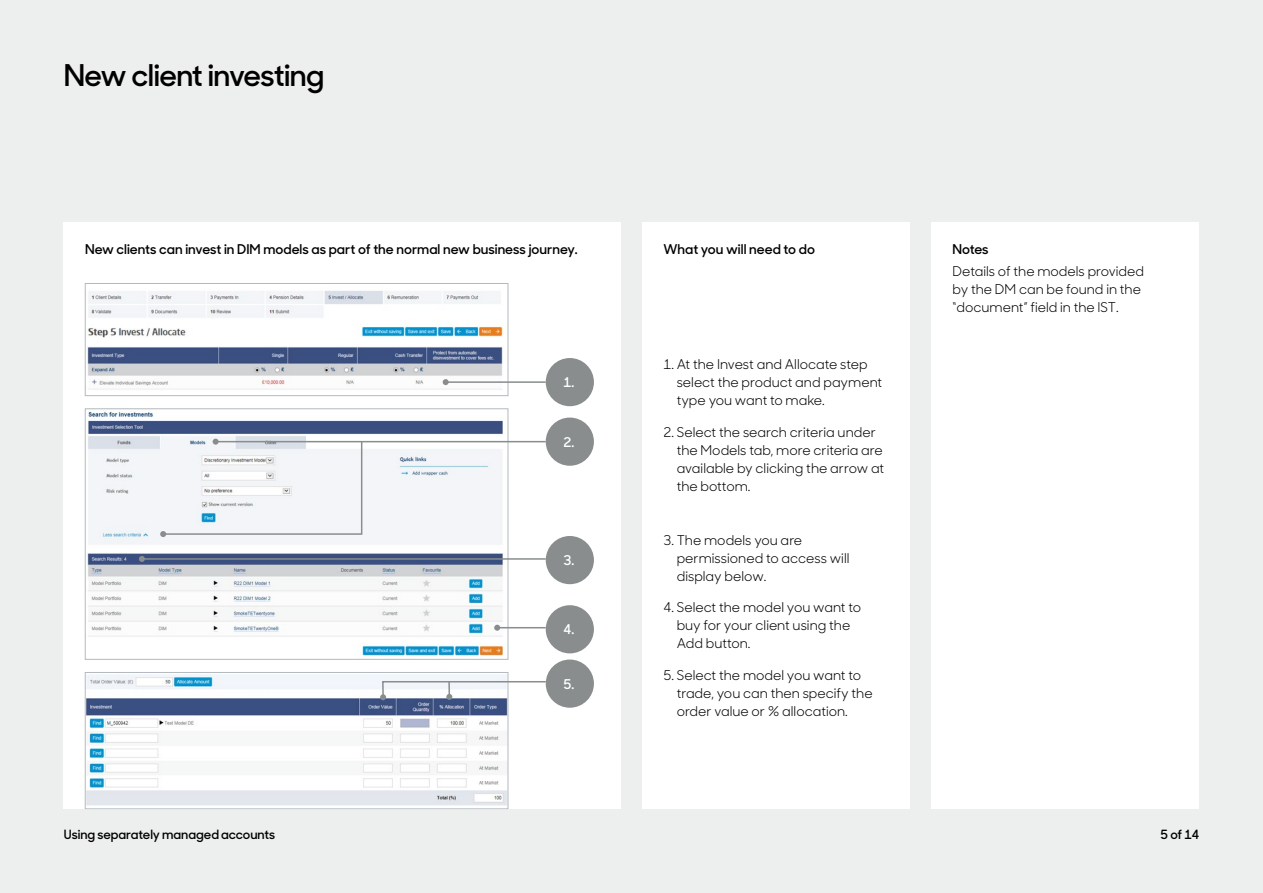
<style>
.page{position:relative;width:1263px;height:893px;background:#edeeee}
.page>*{position:absolute;margin:0;border:0;box-sizing:border-box;transform-origin:0 0}
.t1{font:600 30px "Sharp Sans Display No 1";letter-spacing:-.02em;color:#000}
.t2{font:13.5px/18px "Sharp Sans Display No 1";color:#000}
.t3{font:600 13.5px "Sharp Sans Display No 1";color:#000}
.t4{font:600 13.5px "Sharp Sans Display No 1";color:#fff}
.t5{font:600 12.75px "Sharp Sans Display No 1";color:#000}
</style>
<div class="page">
<div style="left:64px;top:223px;width:557px;height:586px;background:#fff"></div>
<div style="left:642px;top:223px;width:268px;height:586px;background:#fff"></div>
<div style="left:931px;top:223px;width:268px;height:586px;background:#fff"></div>
<img style="left:87px;top:291px;width:416px;height:99px">
<div style="left:85px;top:283px;width:423px;height:113px;border:1px solid #b2babf"></div>
<img style="left:87px;top:411px;width:419px;height:245px">
<div style="left:85px;top:409px;width:423px;height:250px;border:1px solid #b2babf"></div>
<img style="left:87px;top:674px;width:419px;height:132px">
<div style="left:85px;top:672px;width:423px;height:137px;border:1px solid #b2babf"></div>
<hr style="left:446px;top:381px;width:100px;height:2px;background:#898d8d">
<svg style="left:443px;top:379px;width:6px;height:6px"></svg>
<hr style="left:216px;top:441px;width:330px;height:1px;background:#898d8d">
<hr style="left:142px;top:558px;width:404px;height:2px;background:#898d8d">
<svg style="left:139px;top:556px;width:6px;height:6px"></svg>
<hr style="left:497px;top:627px;width:49px;height:1px;background:#898d8d">
<svg style="left:494px;top:625px;width:6px;height:6px"></svg>
<div style="left:546px;top:358px;width:48px;height:48px;background:#898d8d;border-radius:50%"></div>
<div style="left:546px;top:418px;width:48px;height:48px;background:#898d8d;border-radius:50%"></div>
<div style="left:546px;top:536px;width:48px;height:48px;background:#898d8d;border-radius:50%"></div>
<div style="left:546px;top:605px;width:48px;height:48px;background:#898d8d;border-radius:50%"></div>
<div style="left:546px;top:659px;width:48px;height:49px;background:#898d8d;border-radius:50%"></div>
<svg style="left:160px;top:439px;width:203px;height:98px"></svg>
<svg style="left:380px;top:680px;width:167px;height:20px"></svg>
<h1 class="t1" style="left:64px;top:52px;width:262px">New client investing</h1>
<p class="t3" style="left:85px;top:239px;width:494px">New clients can invest in DIM models as part of the normal new business journey.</p>
<p class="t3" style="left:663px;top:239px;width:153px">What you will need to do</p>
<p class="t3" style="left:952px;top:239px;width:38px">Notes</p>
<p class="t2" style="left:952px;top:261px;width:193px">Details of the models provided by the DM can be found in the “document” field in the IST.</p>
<p class="t4" style="left:564px;top:372px;width:12px">1.</p>
<p class="t4" style="left:564px;top:431px;width:12px">2.</p>
<p class="t4" style="left:564px;top:550px;width:12px">3.</p>
<p class="t4" style="left:564px;top:619px;width:12px">4.</p>
<p class="t4" style="left:564px;top:673px;width:12px">5.</p>
<p class="t2" style="left:677px;top:354px;width:207px;text-indent:-13px">1. At the Invest and Allocate step select the product and payment type you want to make.</p>
<p class="t2" style="left:677px;top:422px;width:209px;text-indent:-13px">2. Select the search criteria under the Models tab, more criteria are available by clicking the arrow at the bottom.</p>
<p class="t2" style="left:677px;top:530px;width:174px;text-indent:-13px">3. The models you are permissioned to access will display below.</p>
<p class="t2" style="left:677px;top:598px;width:186px;text-indent:-13px">4. Select the model you want to buy for your client using the<br>Add button.</p>
<p class="t2" style="left:677px;top:665px;width:198px;text-indent:-13px">5. Select the model you want to trade, you can then specify the order value or % allocation.</p>
<p class="t5" style="left:64px;top:824px;width:213px">Using separately managed accounts</p>
<p class="t5" style="left:1160px;top:824px;width:40px">5 of 14</p>
</div>
